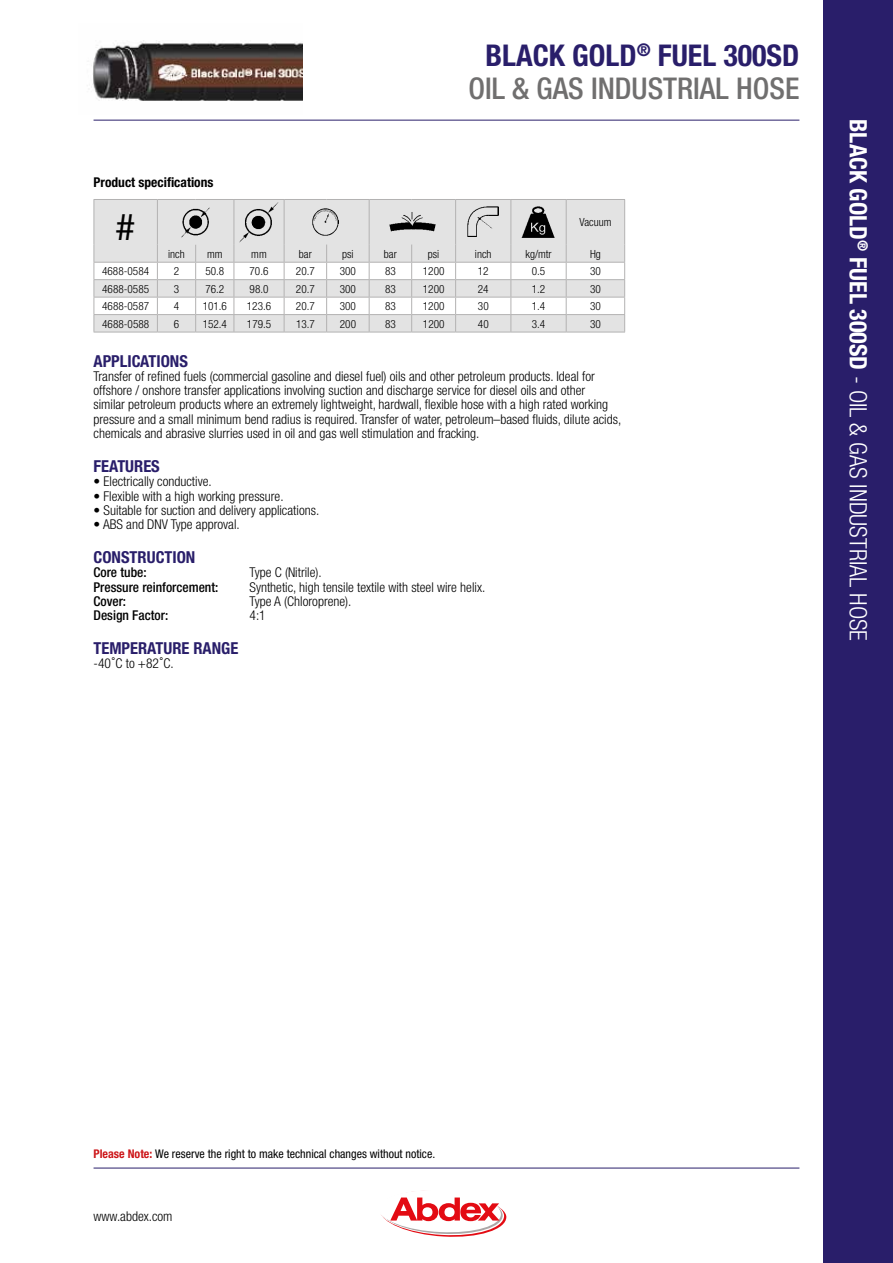
<style>
.page{position:relative;width:893px;height:1263px;background:#fff}
.page>*{position:absolute;margin:0;border:0;box-sizing:border-box;transform-origin:0 0}
.t1{font:36.6px "Helvetica Neue";color:#000}
.t2{font:500 condensed 30px/33px "Helvetica Neue";color:#706f6f;text-align:center}
.t3{font:300 condensed 24px "Helvetica Neue";color:#fff}
.t4{font:700 condensed 16.5px "Helvetica Neue";color:#291e6a}
.t5{font:300 condensed 13.5px/14.2px "Helvetica Neue";color:#000}
.t6{font:500 condensed 13.5px "Helvetica Neue";color:#000}
.t7{font:700 condensed 13.5px "Helvetica Neue";color:#000}
.t8{font:condensed 12px "Helvetica Neue";color:#000}
.t9{font:300 condensed 11.25px "Helvetica Neue";color:#000}
.s1{font-weight:700;color:#291e6a}
.s2{font-family:"Helvetica";font-weight:400;font-stretch:normal}
.s3{font-weight:700}
.s4{font-weight:700;color:#cd171a}
</style>
<div class="page">
<div style="left:823px;top:0;width:70px;height:1263px;background:#291e6a"></div>
<hr style="left:94px;top:120px;width:705px;height:1px;background:#291e6a">
<hr style="left:94px;top:1168px;width:705px;height:1px;background:#291e6a">
<svg style="left:381px;top:1190px;width:125px;height:47px"></svg>
<img style="left:93px;top:40px;width:209px;height:61px">
<div style="left:95px;top:200px;width:529px;height:44px;background:#e3e3e3"></div>
<hr style="left:94px;top:199px;width:63px;height:1px;background:#b3b2b2">
<hr style="left:94px;top:200px;width:1px;height:44px;background:#b3b2b2">
<hr style="left:157px;top:199px;width:39px;height:1px;background:#b3b2b2">
<hr style="left:157px;top:200px;width:1px;height:44px;background:#b3b2b2">
<hr style="left:196px;top:199px;width:38px;height:1px;background:#b3b2b2">
<hr style="left:234px;top:199px;width:50px;height:1px;background:#b3b2b2">
<hr style="left:234px;top:200px;width:1px;height:44px;background:#b3b2b2">
<hr style="left:284px;top:199px;width:43px;height:1px;background:#b3b2b2">
<hr style="left:284px;top:200px;width:1px;height:44px;background:#b3b2b2">
<hr style="left:327px;top:199px;width:42px;height:1px;background:#b3b2b2">
<hr style="left:369px;top:199px;width:43px;height:1px;background:#b3b2b2">
<hr style="left:369px;top:200px;width:1px;height:44px;background:#b3b2b2">
<hr style="left:412px;top:199px;width:44px;height:1px;background:#b3b2b2">
<hr style="left:456px;top:199px;width:55px;height:1px;background:#b3b2b2">
<hr style="left:455px;top:200px;width:1px;height:44px;background:#b3b2b2">
<hr style="left:511px;top:199px;width:55px;height:1px;background:#b3b2b2">
<hr style="left:510px;top:200px;width:1px;height:44px;background:#b3b2b2">
<hr style="left:566px;top:199px;width:59px;height:1px;background:#b3b2b2">
<hr style="left:566px;top:200px;width:1px;height:44px;background:#b3b2b2">
<hr style="left:624px;top:200px;width:1px;height:44px;background:#b3b2b2">
<svg style="left:94px;top:244px;width:531px;height:88px"></svg>
<hr style="left:94px;top:332px;width:63px;height:1px;background:#b3b2b2">
<hr style="left:157px;top:332px;width:39px;height:1px;background:#b3b2b2">
<hr style="left:196px;top:332px;width:38px;height:1px;background:#b3b2b2">
<hr style="left:234px;top:332px;width:50px;height:1px;background:#b3b2b2">
<hr style="left:284px;top:332px;width:43px;height:1px;background:#b3b2b2">
<hr style="left:327px;top:332px;width:42px;height:1px;background:#b3b2b2">
<hr style="left:369px;top:332px;width:43px;height:1px;background:#b3b2b2">
<hr style="left:412px;top:332px;width:44px;height:1px;background:#b3b2b2">
<hr style="left:456px;top:332px;width:55px;height:1px;background:#b3b2b2">
<hr style="left:511px;top:332px;width:55px;height:1px;background:#b3b2b2">
<hr style="left:566px;top:332px;width:59px;height:1px;background:#b3b2b2">
<img style="left:177px;top:204px;width:37px;height:37px">
<img style="left:236px;top:200px;width:47px;height:46px">
<img style="left:521px;top:205px;width:34px;height:34px">
<img style="left:312px;top:209px;width:27px;height:26px">
<img style="left:468px;top:206px;width:30px;height:30px">
<img style="left:387px;top:210px;width:50px;height:25px">
<p class="t7" style="left:94px;top:174px;width:121px">Product specifications</p>
<h1 class="t1" style="left:115px;top:200px;width:22px">#</h1>
<h2 class="t2" style="left:468px;top:38px;width:333px"><span class="s1">BLACK GOLD</span><sup>®</sup> <span class="s1">FUEL 300SD<br></span>OIL &amp; GAS INDUSTRIAL HOSE</h2>
<p class="t9" style="left:579px;top:216px;width:34px">Vacuum</p>
<p class="t9" style="left:168px;top:247px;width:18px">inch</p>
<p class="t9" style="left:207px;top:247px;width:17px">mm</p>
<p class="t9" style="left:251px;top:247px;width:17px">mm</p>
<p class="t9" style="left:299px;top:247px;width:14px">bar</p>
<p class="t9" style="left:342px;top:247px;width:13px">psi</p>
<p class="t9" style="left:384px;top:247px;width:14px">bar</p>
<p class="t9" style="left:428px;top:247px;width:13px">psi</p>
<p class="t9" style="left:475px;top:247px;width:18px">inch</p>
<p class="t9" style="left:525px;top:247px;width:28px">kg/mtr</p>
<p class="t9" style="left:590px;top:247px;width:12px">Hg</p>
<p class="t9" style="left:102px;top:265px;width:48px">4688-0584</p>
<p class="t9" style="left:174px;top:265px;width:7px">2</p>
<p class="t9" style="left:205px;top:265px;width:20px">50.8</p>
<p class="t9" style="left:250px;top:265px;width:20px">70.6</p>
<p class="t9" style="left:296px;top:265px;width:20px">20.7</p>
<p class="t9" style="left:340px;top:265px;width:18px">300</p>
<p class="t9" style="left:385px;top:265px;width:12px">83</p>
<p class="t9" style="left:423px;top:265px;width:23px">1200</p>
<p class="t9" style="left:478px;top:265px;width:12px">12</p>
<p class="t9" style="left:532px;top:265px;width:15px">0.5</p>
<p class="t9" style="left:590px;top:265px;width:12px">30</p>
<p class="t9" style="left:102px;top:282px;width:48px">4688-0585</p>
<p class="t9" style="left:174px;top:282px;width:7px">3</p>
<p class="t9" style="left:205px;top:282px;width:20px">76.2</p>
<p class="t9" style="left:250px;top:282px;width:20px">98.0</p>
<p class="t9" style="left:296px;top:282px;width:20px">20.7</p>
<p class="t9" style="left:340px;top:282px;width:18px">300</p>
<p class="t9" style="left:385px;top:282px;width:12px">83</p>
<p class="t9" style="left:423px;top:282px;width:23px">1200</p>
<p class="t9" style="left:478px;top:282px;width:12px">24</p>
<p class="t9" style="left:532px;top:282px;width:15px">1.2</p>
<p class="t9" style="left:590px;top:282px;width:12px">30</p>
<p class="t9" style="left:102px;top:300px;width:48px">4688-0587</p>
<p class="t9" style="left:174px;top:300px;width:7px">4</p>
<p class="t9" style="left:203px;top:300px;width:26px">101.6</p>
<p class="t9" style="left:247px;top:300px;width:26px">123.6</p>
<p class="t9" style="left:296px;top:300px;width:20px">20.7</p>
<p class="t9" style="left:340px;top:300px;width:18px">300</p>
<p class="t9" style="left:385px;top:300px;width:12px">83</p>
<p class="t9" style="left:423px;top:300px;width:23px">1200</p>
<p class="t9" style="left:478px;top:300px;width:12px">30</p>
<p class="t9" style="left:532px;top:300px;width:15px">1.4</p>
<p class="t9" style="left:590px;top:300px;width:12px">30</p>
<p class="t9" style="left:102px;top:317px;width:48px">4688-0588</p>
<p class="t9" style="left:174px;top:317px;width:7px">6</p>
<p class="t9" style="left:203px;top:317px;width:26px">152.4</p>
<p class="t9" style="left:247px;top:317px;width:26px">179.5</p>
<p class="t9" style="left:296px;top:317px;width:20px">13.7</p>
<p class="t9" style="left:340px;top:317px;width:18px">200</p>
<p class="t9" style="left:385px;top:317px;width:12px">83</p>
<p class="t9" style="left:423px;top:317px;width:23px">1200</p>
<p class="t9" style="left:478px;top:317px;width:12px">40</p>
<p class="t9" style="left:532px;top:317px;width:15px">3.4</p>
<p class="t9" style="left:590px;top:317px;width:12px">30</p>
<p class="t4" style="left:94px;top:351px;width:96px">APPLICATIONS</p>
<p class="t5" style="left:94px;top:369px;width:529px">Transfer of refined fuels (commercial gasoline and diesel fuel) oils and other petroleum products. Ideal for offshore / onshore transfer applications involving suction and discharge service for diesel oils and other<br>similar petroleum products where an extremely lightweight, hardwall, flexible hose with a high rated working pressure and a small minimum bend radius is required. Transfer of water, petroleum–based fluids, dilute acids, chemicals and abrasive slurries used in oil and gas well stimulation and fracking.</p>
<p class="t4" style="left:94px;top:456px;width:68px">FEATURES</p>
<p class="t5" style="left:94px;top:474px;width:120px">• Electrically conductive.</p>
<p class="t5" style="left:94px;top:488px;width:192px">• Flexible with a high working pressure.</p>
<p class="t5" style="left:94px;top:503px;width:227px">• Suitable for suction and delivery applications.</p>
<p class="t5" style="left:94px;top:517px;width:148px">• ABS and DNV Type approval.</p>
<p class="t4" style="left:94px;top:547px;width:103px">CONSTRUCTION</p>
<p class="t6" style="left:94px;top:564px;width:55px">Core tube:</p>
<p class="t5" style="left:250px;top:565px;width:74px">Type C (Nitrile).</p>
<p class="t6" style="left:94px;top:579px;width:126px">Pressure reinforcement:</p>
<p class="t5" style="left:250px;top:580px;width:237px">Synthetic, high tensile textile with steel wire helix.</p>
<p class="t6" style="left:94px;top:593px;width:34px">Cover:</p>
<p class="t5" style="left:250px;top:594px;width:103px">Type A (Chloroprene).</p>
<p class="t6" style="left:94px;top:607px;width:76px">Design Factor:</p>
<p class="t5" style="left:250px;top:608px;width:18px">4:1</p>
<p class="t4" style="left:94px;top:638px;width:146px">TEMPERATURE RANGE</p>
<p class="t5" style="left:94px;top:656px;width:82px">-40<span class="s2">˚</span>C to +82<span class="s2">˚</span>C.</p>
<h3 class="t3" style="left:872px;top:119px;width:523px;rotate:90deg"><span class="s3">BLACK GOLD</span><sup>®</sup> <span class="s3">FUEL 300SD</span> - OIL &amp; GAS INDUSTRIAL HOSE</h3>
<p class="t8" style="left:94px;top:1146px;width:343px"><span class="s4">Please Note:</span> We reserve the right to make technical changes without notice.</p>
<p class="t5" style="left:94px;top:1208px;width:81px">www.abdex.com</p>
</div>
